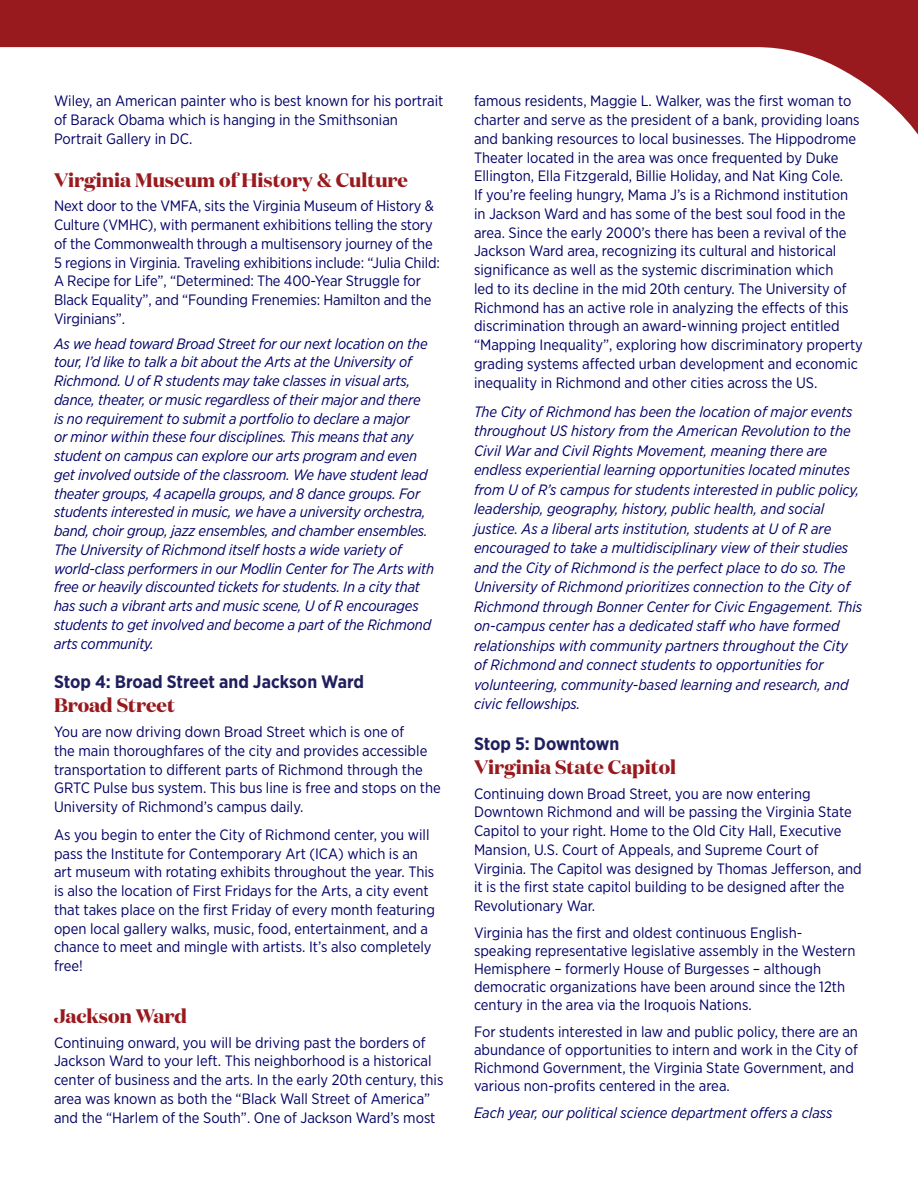
<style>
.page{position:relative;width:918px;height:1188px;background:#fff}
.page>*{position:absolute;margin:0;border:0;box-sizing:border-box;transform-origin:0 0}
.t1{font:700 19.5px "Domaine Display";color:#991a1e}
.t2{font:700 18px "Gotham Narrow";color:#201f5e}
.t3{font:15px/18.8px "Gotham Narrow";color:#006}
.t4{font:italic 15px/18.8px "Gotham Narrow";letter-spacing:-.01em;color:#006}
</style>
<div class="page">
<svg style="left:0;top:0;width:918px;height:135px"></svg>
<p class="t3" style="left:54px;top:92px;width:391px">Wiley, an American painter who is best known for his portrait of Barack Obama which is hanging in the Smithsonian<br>Portrait Gallery in DC.</p>
<p class="t1" style="left:54px;top:167px;width:356px">Virginia Museum of History &amp; Culture</p>
<p class="t3" style="left:54px;top:197px;width:387px">Next door to the VMFA, sits the Virginia Museum of History &amp; Culture (VMHC), with permanent exhibitions telling the story of the Commonwealth through a multisensory journey of the 5 regions in Virginia. Traveling exhibitions include: “Julia Child:<br>A Recipe for Life”, “Determined: The 400-Year Struggle for Black Equality”, and “Founding Frenemies: Hamilton and the Virginians”.</p>
<p class="t4" style="left:54px;top:334px;width:382px">As we head toward Broad Street for our next location on the tour, I’d like to talk a bit about the Arts at the University of Richmond. U of R students may take classes in visual arts, dance, theater, or music regardless of their major and there<br>is no requirement to submit a portfolio to declare a major<br>or minor within these four disciplines. This means that any student on campus can explore our arts program and even get involved outside of the classroom. We have student lead theater groups, 4 acapella groups, and 8 dance groups. For students interested in music, we have a university orchestra, band, choir group, jazz ensembles, and chamber ensembles.<br>The University of Richmond itself hosts a wide variety of world-class performers in our Modlin Center for The Arts with free or heavily discounted tickets for students. In a city that has such a vibrant arts and music scene, U of R encourages students to get involved and become a part of the Richmond arts community.</p>
<p class="t2" style="left:54px;top:671px;width:311px">Stop 4: Broad Street and Jackson Ward</p>
<p class="t1" style="left:54px;top:693px;width:123px">Broad Street</p>
<p class="t3" style="left:54px;top:722px;width:388px">You are now driving down Broad Street which is one of<br>the main thoroughfares of the city and provides accessible transportation to different parts of Richmond through the GRTC Pulse bus system. This bus line is free and stops on the University of Richmond’s campus daily.</p>
<p class="t3" style="left:54px;top:825px;width:382px">As you begin to enter the City of Richmond center, you will pass the Institute for Contemporary Art (ICA) which is an art museum with rotating exhibits throughout the year. This is also the location of First Fridays for the Arts, a city event that takes place on the first Friday of every month featuring open local gallery walks, music, food, entertainment, and a chance to meet and mingle with artists. It’s also completely free!</p>
<p class="t1" style="left:54px;top:1003px;width:135px">Jackson Ward</p>
<p class="t3" style="left:54px;top:1033px;width:391px">Continuing onward, you will be driving past the borders of Jackson Ward to your left. This neighborhood is a historical center of business and the arts. In the early 20th century, this area was known as both the “Black Wall Street of America” and the “Harlem of the South”. One of Jackson Ward’s most</p>
<p class="t3" style="left:474px;top:92px;width:390px">famous residents, Maggie L. Walker, was the first woman to charter and serve as the president of a bank, providing loans and banking resources to local businesses. The Hippodrome Theater located in the area was once frequented by Duke Ellington, Ella Fitzgerald, Billie Holiday, and Nat King Cole.<br>If you’re feeling hungry, Mama J’s is a Richmond institution in Jackson Ward and has some of the best soul food in the area. Since the early 2000’s there has been a revival of the Jackson Ward area, recognizing its cultural and historical significance as well as the systemic discrimination which<br>led to its decline in the mid 20th century. The University of Richmond has an active role in analyzing the effects of this discrimination through an award-winning project entitled “Mapping Inequality”, exploring how discriminatory property grading systems affected urban development and economic inequality in Richmond and other cities across the US.</p>
<p class="t4" style="left:474px;top:402px;width:390px;line-height:19.5px">The City of Richmond has been the location of major events throughout US history from the American Revolution to the Civil War and Civil Rights Movement, meaning there are endless experiential learning opportunities located minutes from U of R’s campus for students interested in public policy, leadership, geography, history, public health, and social justice. As a liberal arts institution, students at U of R are encouraged to take a multidisciplinary view of their studies and the City of Richmond is the perfect place to do so. The University of Richmond prioritizes connection to the City of Richmond through Bonner Center for Civic Engagement. This on-campus center has a dedicated staff who have formed relationships with community partners throughout the City of Richmond and connect students to opportunities for volunteering, community-based learning and research, and civic fellowships.</p>
<p class="t2" style="left:474px;top:732px;width:147px">Stop 5: Downtown</p>
<p class="t1" style="left:474px;top:754px;width:204px">Virginia State Capitol</p>
<p class="t3" style="left:474px;top:784px;width:389px">Continuing down Broad Street, you are now entering Downtown Richmond and will be passing the Virginia State Capitol to your right. Home to the Old City Hall, Executive Mansion, U.S. Court of Appeals, and Supreme Court of Virginia. The Capitol was designed by Thomas Jefferson, and it is the first state capitol building to be designed after the Revolutionary War.</p>
<p class="t3" style="left:474px;top:924px;width:383px;line-height:18px">Virginia has the first and oldest continuous English&shy;speaking representative legislative assembly in the Western Hemisphere – formerly House of Burgesses – although democratic organizations have been around since the 12th century in the area via the Iroquois Nations.</p>
<p class="t3" style="left:474px;top:1023px;width:386px;line-height:18px">For students interested in law and public policy, there are an abundance of opportunities to intern and work in the City of Richmond Government, the Virginia State Government, and various non-profits centered in the area.</p>
<p class="t4" style="left:474px;top:1103px;width:360px">Each year, our political science department offers a class</p>
</div>
